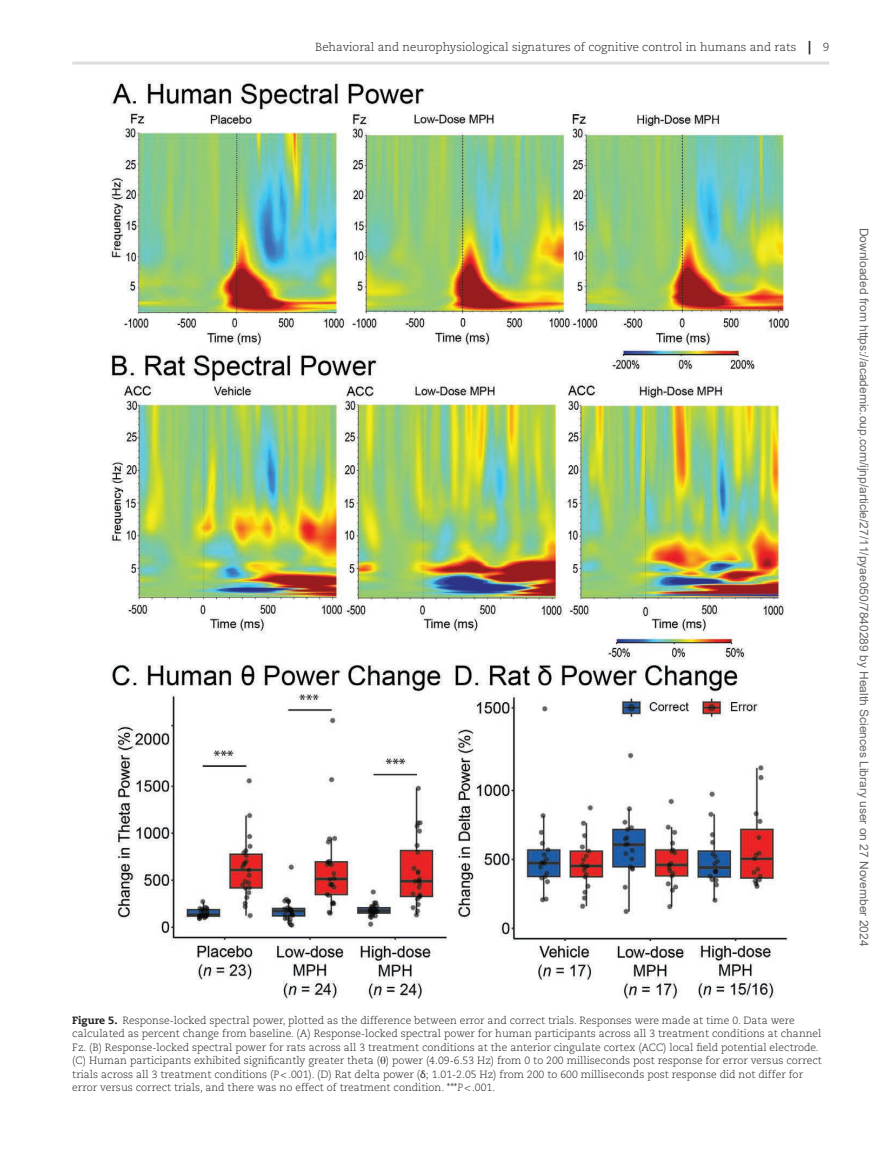
<style>
.page{position:relative;width:893px;height:1174px;background:#fff}
.page>*{position:absolute;margin:0;border:0;box-sizing:border-box;transform-origin:0 0}
.t1{font:12px "Arial";color:#666}
.t2{font:300 11.7px "Caecilia LT Std";color:#231f20}
.FigCapt{font:300 10.5px/13.5px "Caecilia LT Std";color:#231f20}
.s1{font-weight:800;font-size:13.5px}
.s2{font-weight:800}
.s3{font-family:"Gandhari Unicode";font-weight:400}
.s4{font-style:italic}
.s5{font-family:"Myriad Pro";font-weight:400}
</style>
<div class="page">
<hr style="left:72px;top:62px;width:757px;height:3px;background:#dcdddf">
<img style="left:111px;top:81px;width:678px;height:918px">
<p class="t2" style="left:315px;top:40px;width:515px">Behavioral and neurophysiological signatures of cognitive control in humans and rats <span class="s1">|</span> 9</p>
<p class="FigCapt" style="left:72px;top:1013px;width:751px"><span class="s2">Figure 5.</span> Response-locked spectral power, plotted as the difference between error and correct trials. Responses were made at time 0. Data were calculated as percent change from baseline. (A) Response-locked spectral power for human participants across all 3 treatment conditions at channel Fz. (B) Response-locked spectral power for rats across all 3 treatment conditions at the anterior cingulate cortex (ACC) local field potential electrode. (C) Human participants exhibited significantly greater theta (<span class="s3">θ</span>) power (4.09-6.53 Hz) from 0 to 200 milliseconds post response for error versus correct trials across all 3 treatment conditions (<span class="s4">P</span>&lt;.001). (D) Rat delta power (<span class="s5">δ</span>; 1.01-2.05 Hz) from 200 to 600 milliseconds post response did not differ for error versus correct trials, and there was no effect of treatment condition. ***<span class="s4">P</span>&lt;.001.</p>
<p class="t1" style="left:868px;top:227px;width:720px;rotate:90deg">Downloaded from https://academic.oup.com/ijnp/article/27/11/pyae050/7840289 by Health Sciences Library user on 27 November 2024</p>
</div>
